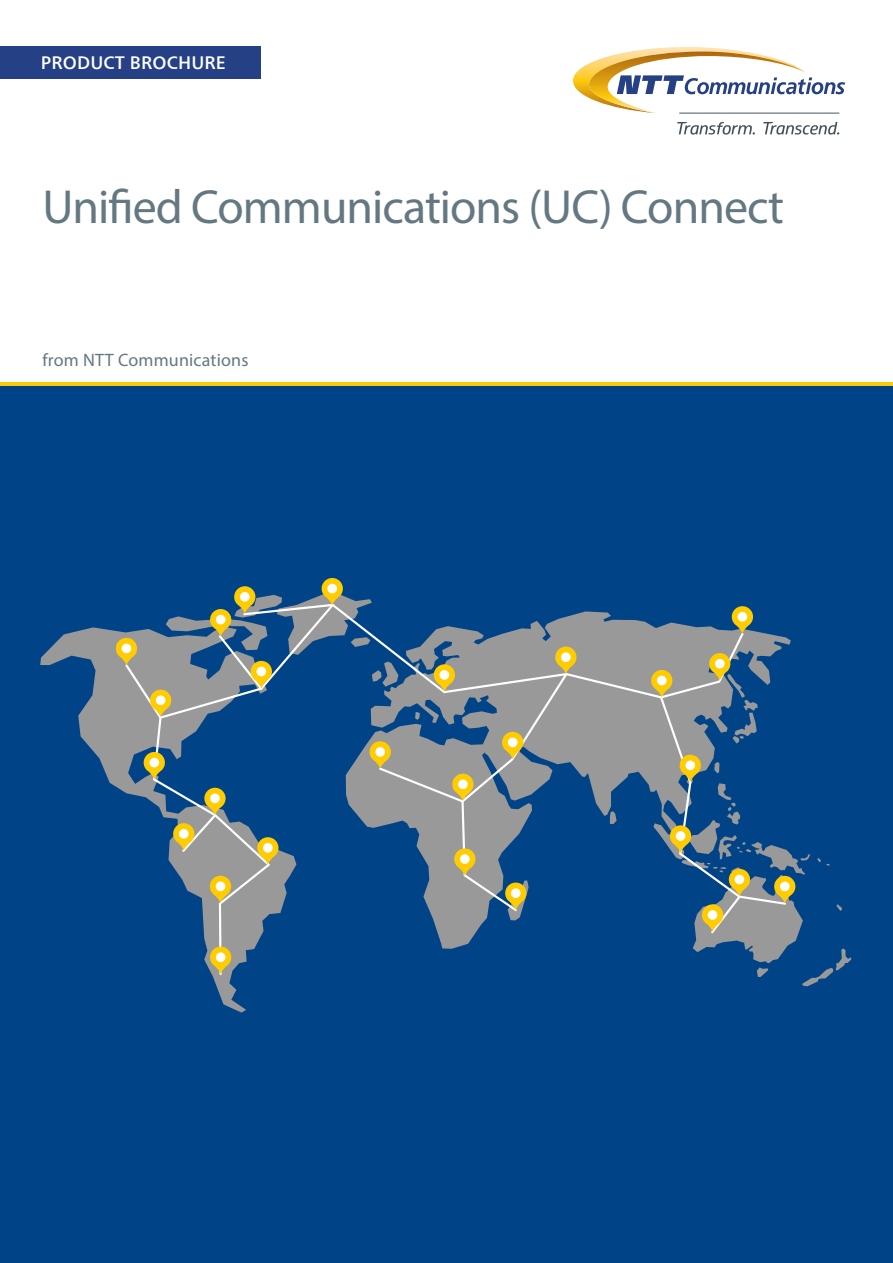
<style>
.page{position:relative;width:893px;height:1263px;background:#fff}
.page>*{position:absolute;margin:0;border:0;box-sizing:border-box;transform-origin:0 0}
.Main_headings{font:48px "Myriad Pro";letter-spacing:-.02em;color:#647882}
.Subhead_1{font:18px "Myriad Pro";letter-spacing:.01em;color:#647882}
.Subhead_1-2{font:500 18px "Frutiger Neue LT Com";letter-spacing:.01em;color:#fff}
</style>
<div class="page">
<div style="left:0;top:47px;width:260px;height:32px;background:#264085"></div>
<svg style="left:573px;top:47px;width:272px;height:66px"></svg>
<svg style="left:677px;top:122px;width:78px;height:13px"></svg>
<svg style="left:763px;top:122px;width:76px;height:13px"></svg>
<hr style="left:679px;top:113px;width:160px;height:1px;background:#425159">
<hr style="left:0;top:382px;width:893px;height:4px;background:#feca0a">
<div style="left:0;top:386px;width:893px;height:877px;background:#004386"></div>
<svg style="left:40px;top:591px;width:811px;height:421px"></svg>
<svg style="left:572px;top:673px;width:214px;height:238px"></svg>
<div style="left:116px;top:638px;width:21px;height:21px;background:#fc0;border-radius:50%"></div>
<div style="left:234px;top:586px;width:21px;height:21px;background:#fc0;border-radius:50%"></div>
<svg style="left:240px;top:592px;width:10px;height:10px"></svg>
<div style="left:322px;top:578px;width:21px;height:21px;background:#fc0;border-radius:50%"></div>
<div style="left:327px;top:584px;width:10px;height:9px;background:#fff;border-radius:50%"></div>
<svg style="left:121px;top:594px;width:451px;height:381px"></svg>
<div style="left:555px;top:647px;width:21px;height:21px;background:#fc0;border-radius:50%"></div>
<div style="left:561px;top:652px;width:10px;height:10px;background:#fff;border-radius:50%"></div>
<div style="left:651px;top:670px;width:21px;height:21px;background:#fc0;border-radius:50%"></div>
<svg style="left:656px;top:622px;width:92px;height:76px"></svg>
<div style="left:732px;top:606px;width:21px;height:21px;background:#fc0;border-radius:50%"></div>
<div style="left:738px;top:612px;width:9px;height:10px;background:#fff;border-radius:50%"></div>
<svg style="left:684px;top:774px;width:12px;height:9px"></svg>
<div style="left:680px;top:755px;width:21px;height:21px;background:#fc0;border-radius:50%"></div>
<div style="left:685px;top:760px;width:10px;height:10px;background:#fff;border-radius:50%"></div>
<svg style="left:675px;top:846px;width:11px;height:7px"></svg>
<div style="left:670px;top:825px;width:21px;height:22px;background:#fc0;border-radius:50%"></div>
<div style="left:676px;top:831px;width:9px;height:10px;background:#fff;border-radius:50%"></div>
<div style="left:729px;top:869px;width:21px;height:21px;background:#fc0;border-radius:50%"></div>
<div style="left:735px;top:875px;width:9px;height:9px;background:#fff;border-radius:50%"></div>
<svg style="left:707px;top:885px;width:38px;height:48px"></svg>
<div style="left:702px;top:904px;width:21px;height:21px;background:#fc0;border-radius:50%"></div>
<div style="left:708px;top:910px;width:9px;height:10px;background:#fff;border-radius:50%"></div>
<svg style="left:779px;top:895px;width:12px;height:9px"></svg>
<div style="left:774px;top:876px;width:21px;height:21px;background:#fc0;border-radius:50%"></div>
<div style="left:780px;top:882px;width:10px;height:9px;background:#fff;border-radius:50%"></div>
<p class="Subhead_1-2" style="left:41px;top:52px;width:187px">PRODUCT BROCHURE</p>
<p class="Main_headings" style="left:43px;top:177px;width:743px">Unified Communications (UC) Connect</p>
<p class="Subhead_1" style="left:43px;top:349px;width:207px">from NTT Communications</p>
</div>
